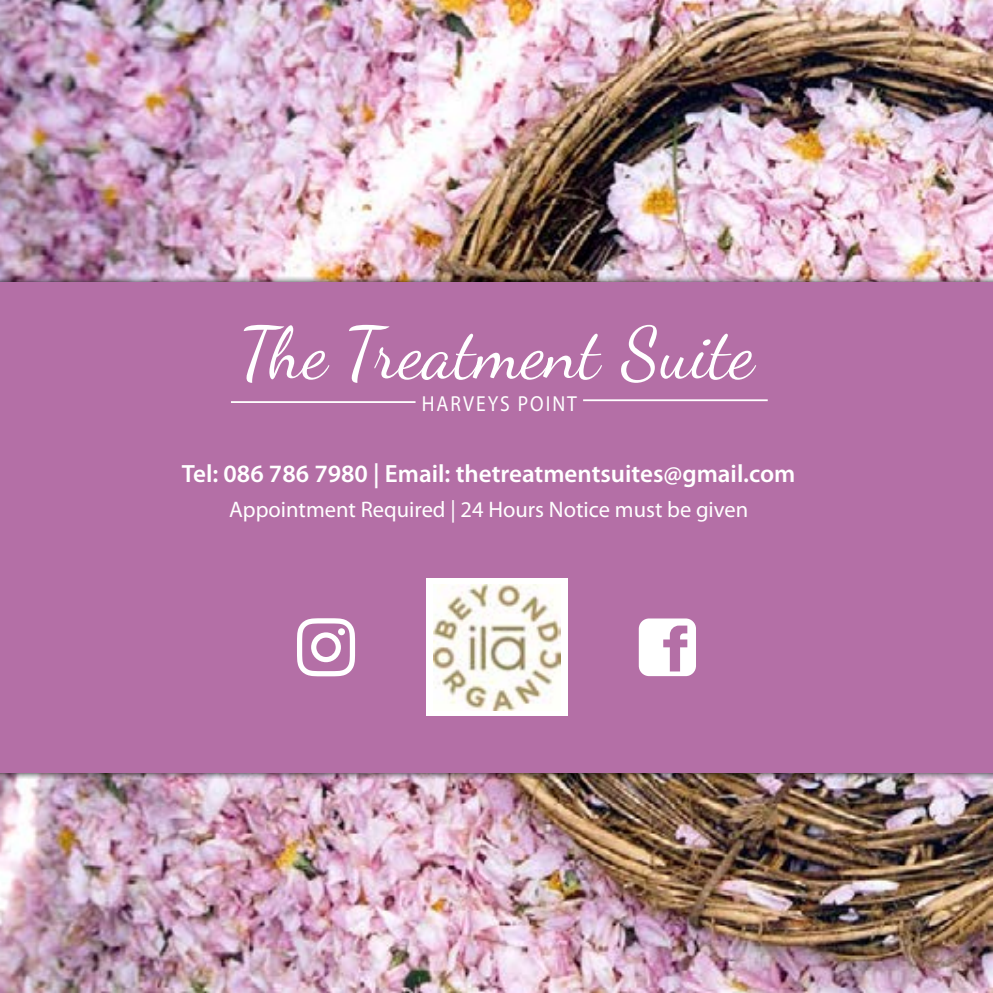
<style>
.page{position:relative;width:993px;height:993px;background:#fff}
.page>*{position:absolute;margin:0;border:0;box-sizing:border-box;transform-origin:0 0}
.t1{font:71.75px "Dancing Script OT";color:#fff}
.t2{font:600 25px "Myriad Pro";color:#fff}
.t3{font:22.5px "Myriad Pro";color:#fff}
.t4{font:21.75px "Myriad Pro";letter-spacing:.1em;color:#fff;scale:.9 1}
</style>
<div class="page">
<img style="left:0;top:0;width:992px;height:992px">
<div style="left:0;top:276px;width:992px;height:502px;background:#000;opacity:.75"></div>
<div style="left:0;top:282px;width:992px;height:490px;background:#b46fa6"></div>
<div style="left:426px;top:578px;width:141px;height:137px;background:#fff"></div>
<img style="left:433px;top:584px;width:127px;height:126px">
<hr style="left:231px;top:401px;width:184px;height:2px;background:#fff">
<hr style="left:583px;top:399px;width:184px;height:2px;background:#fff">
<svg style="left:297px;top:618px;width:58px;height:58px"></svg>
<div style="left:338px;top:628px;width:7px;height:7px;background:#fff;border-radius:50%"></div>
<div style="left:638px;top:618px;width:57px;height:58px;background:#fff;border-radius:10px"></div>
<svg style="left:663px;top:625px;width:24px;height:46px"></svg>
<h1 class="t1" style="left:243px;top:310px;width:513px">The Treatment Suite</h1>
<p class="t4" style="left:421px;top:390px;width:174px">HARVEYS POINT</p>
<p class="t2" style="left:182px;top:457px;width:615px">Tel: 086 786 7980 | Email: thetreatmentsuites@gmail.com</p>
<p class="t3" style="left:229px;top:495px;width:520px">Appointment Required | 24 Hours Notice must be given</p>
</div>
